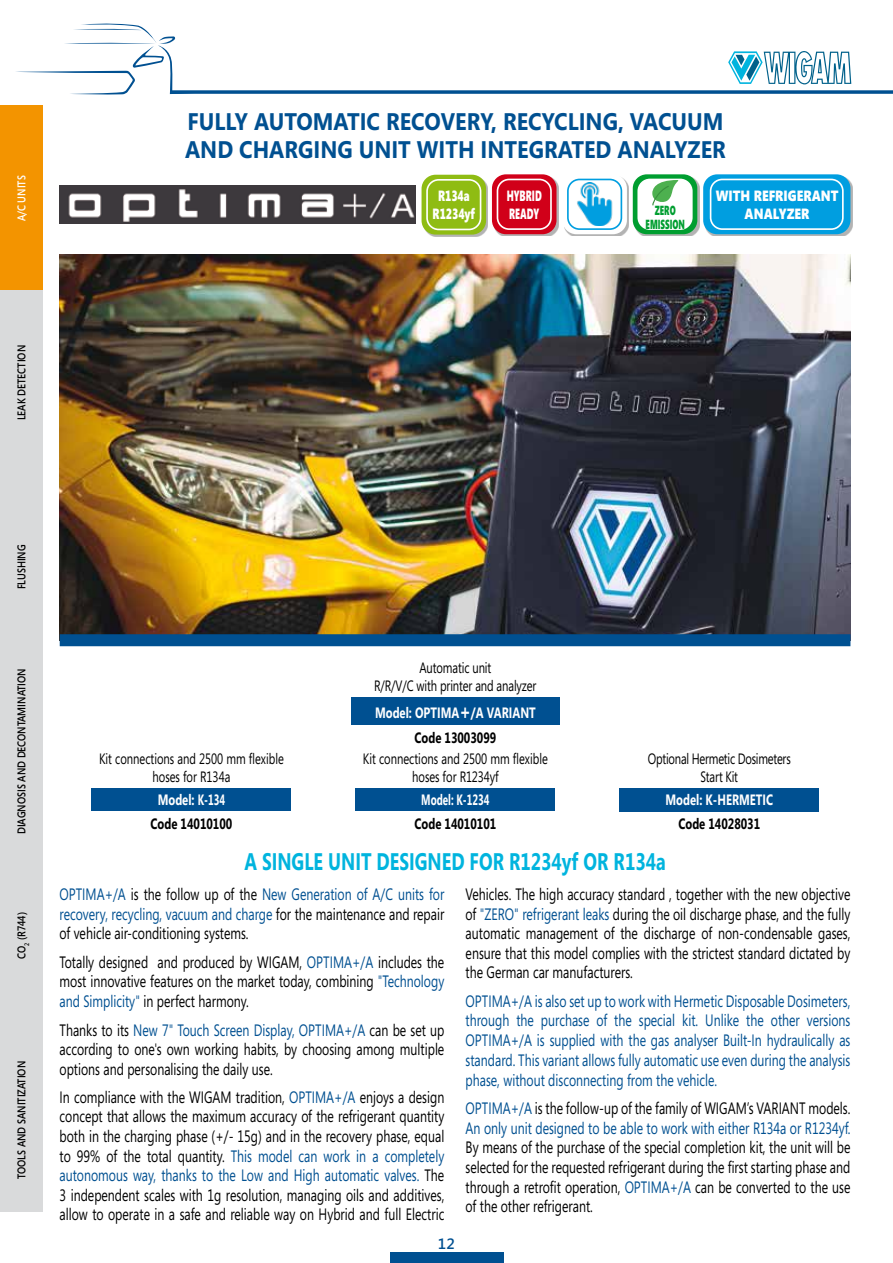
<style>
.page{position:relative;width:893px;height:1263px;background:#fff}
.page>*{position:absolute;margin:0;border:0;box-sizing:border-box;transform-origin:0 0}
.t1{font:700 24px/28.8px "Segoe";color:#005091;scale:.9 1}
.t2{font:700 24px "Segoe";color:#00b4de;scale:.75 1}
.t3{font:16.5px/19.6px "Segoe";color:#000;text-align:justify;scale:.75 1}
.t4{font:16.5px/19.8px "Segoe";color:#005091;text-align:justify;scale:.75 1}
.t5{font:15px/18px "Segoe";letter-spacing:-.005em;color:#000;text-align:center;scale:.75 1}
.t6{font:700 15px/24.8px "Segoe";color:#fff;text-align:center;scale:.75 1}
.t7{font:700 15px "Segoe";color:#000;scale:.75 1}
.t8{font:700 15px "Segoe";color:#fff;scale:.66 1}
.t9{font:600 15px "Segoe";color:#005091}
.t10{font:900 14.85px "Segoe";color:#fff;scale:.82 1}
.t11{font:900 14.85px/17.9px "Segoe";color:#fff;text-align:center;scale:.7 1}
.t12{font:900 14.85px/17.9px "Segoe";color:#fff;scale:.6 1}
.t13{font:900 13.2px/13.2px "Segoe";color:#009e30;text-align:center;scale:.6 1}
.t14{font:600 11.25px "Segoe";color:#000;scale:.85 1}
.t15{font:600 11.25px "Segoe";color:#fff;scale:.85 1}
.s1{font-size:21.75px}
.s2{color:#000}
.s3{color:#005091}
</style>
<div class="page">
<svg style="left:728px;top:51px;width:123px;height:34px"></svg>
<svg style="left:16px;top:23px;width:178px;height:72px"></svg>
<div style="left:390px;top:1252px;width:113px;height:11px;background:#005091"></div>
<hr style="left:171px;top:91px;width:722px;height:3px;background:#005091">
<img style="left:60px;top:254px;width:790px;height:380px">
<div style="left:60px;top:634px;width:790px;height:12px;background:#005091"></div>
<div style="left:494px;top:176px;width:65px;height:60px;background:#000;opacity:.3"></div>
<div style="left:492px;top:174px;width:64px;height:60px;background:#d10019;border-radius:14px"></div>
<div style="left:497px;top:179px;width:55px;height:51px;border:2px solid #fff;border-radius:12px"></div>
<div style="left:424px;top:177px;width:64px;height:60px;background:#000;opacity:.3"></div>
<div style="left:422px;top:175px;width:64px;height:60px;background:#8fbc13;border-radius:14px"></div>
<div style="left:426px;top:179px;width:55px;height:51px;border:2px solid #fff;border-radius:12px"></div>
<div style="left:564px;top:176px;width:65px;height:60px;background:#000;opacity:.3"></div>
<div style="left:562px;top:174px;width:65px;height:60px;background:#fff;border-radius:14px"></div>
<div style="left:567px;top:179px;width:55px;height:51px;border:2px solid #009ee0;border-radius:12px"></div>
<img style="left:577px;top:183px;width:36px;height:43px">
<div style="left:635px;top:176px;width:64px;height:60px;background:#000;opacity:.3"></div>
<div style="left:633px;top:174px;width:64px;height:60px;background:#009e30;border-radius:14px"></div>
<div style="left:638px;top:179px;width:54px;height:50px;background:#fff;border-radius:12px"></div>
<div style="left:637px;top:179px;width:56px;height:51px;border:2px solid #fff;border-radius:12px"></div>
<svg style="left:652px;top:180px;width:26px;height:25px"></svg>
<div style="left:351px;top:697px;width:209px;height:28px;background:#005091"></div>
<div style="left:92px;top:788px;width:199px;height:23px;background:#005091"></div>
<div style="left:355px;top:788px;width:200px;height:23px;background:#005091"></div>
<div style="left:619px;top:788px;width:200px;height:23px;background:#005091"></div>
<div style="left:705px;top:176px;width:148px;height:60px;background:#000;opacity:.3"></div>
<div style="left:703px;top:174px;width:147px;height:60px;background:#009ee0;border-radius:14px"></div>
<div style="left:710px;top:179px;width:134px;height:51px;border:2px solid #fff;border-radius:12px"></div>
<div style="left:0;top:105px;width:43px;height:186px;background:#f39400"></div>
<div style="left:0;top:291px;width:43px;height:184px;background:#d9dadb"></div>
<div style="left:0;top:475px;width:43px;height:184px;background:#d9dadb"></div>
<div style="left:0;top:659px;width:43px;height:184px;background:#d9dadb"></div>
<div style="left:0;top:843px;width:43px;height:185px;background:#d9dadb"></div>
<div style="left:0;top:1028px;width:43px;height:184px;background:#d9dadb"></div>
<img style="left:60px;top:186px;width:356px;height:38px">
<p class="t15" style="left:14px;top:221px;width:56px;rotate:-90deg">A/C UNITS</p>
<p class="t14" style="left:14px;top:420px;width:90px;rotate:-90deg">LEAK DETECTION</p>
<h1 class="t1" style="left:185px;top:106px;width:602px">FULLY AUTOMATIC RECOVERY, RECYCLING, VACUUM<br>AND CHARGING UNIT WITH INTEGRATED ANALYZER</h1>
<p class="t11" style="left:433px;top:187px;width:62px">R134a<br>R1234yf</p>
<p class="t12" style="left:507px;top:186px;width:60px">HYBRID<br>READY</p>
<p class="t13" style="left:646px;top:204px;width:67px">ZERO<br>EMISSION</p>
<p class="t10" style="left:716px;top:185px;width:151px">WITH REFRIGERANT</p>
<p class="t10" style="left:745px;top:203px;width:81px">ANALYZER</p>
<p class="t14" style="left:14px;top:589px;width:54px;rotate:-90deg">FLUSHING</p>
<p class="t14" style="left:14px;top:834px;width:197px;rotate:-90deg">DIAGNOSIS AND DECONTAMINATION</p>
<p class="t14" style="left:14px;top:959px;width:57px;rotate:-90deg">CO<sub>2</sub> (R744)</p>
<p class="t14" style="left:14px;top:1179px;width:140px;rotate:-90deg">TOOLS AND SANITIZATION</p>
<p class="t5" style="left:99px;top:749px;width:248px">Kit connections and 2500 mm flexible hoses for R134a</p>
<p class="t6" style="left:158px;top:787px;width:92px">Model: K-134</p>
<p class="t7" style="left:151px;top:813px;width:111px">Code 14010100</p>
<p class="t5" style="left:374px;top:658px;width:218px">Automatic unit<br>R/R/V/C with printer and analyzer</p>
<p class="t6" style="left:375px;top:700px;width:216px">Model: OPTIMA<span class="s1">+</span>/A VARIANT<br><span class="s2">Code 13003099</span></p>
<p class="t5" style="left:363px;top:749px;width:248px">Kit connections and 2500 mm flexible hoses for R1234yf</p>
<p class="t8" style="left:421px;top:789px;width:105px">Model: K-1234</p>
<p class="t7" style="left:414px;top:813px;width:111px">Code 14010101</p>
<p class="t5" style="left:648px;top:749px;width:192px">Optional Hermetic Dosimeters<br>Start Kit</p>
<p class="t6" style="left:665px;top:787px;width:145px">Model: K-HERMETIC</p>
<p class="t7" style="left:678px;top:813px;width:111px">Code 14028031</p>
<h1 class="t2" style="left:244px;top:844px;width:563px">A SINGLE UNIT DESIGNED FOR R1234yf OR R134a</h1>
<p class="t3" style="left:60px;top:884px;width:515px"><span class="s3">OPTIMA+/A</span> is the follow up of the <span class="s3">New Generation of A/C units for recovery, recycling, vacuum and charge</span> for the maintenance and repair of vehicle air-conditioning systems.</p>
<p class="t3" style="left:60px;top:951px;width:515px">Totally designed and produced by WIGAM, <span class="s3">OPTIMA+/A</span> includes the most innovative features on the market today, combining <span class="s3">"Technology and Simplicity"</span> in perfect harmony.</p>
<p class="t3" style="left:60px;top:1019px;width:515px">Thanks to its <span class="s3">New 7" Touch Screen Display, OPTIMA+/A</span> can be set up according to one's own working habits, by choosing among multiple options and personalising the daily use.</p>
<p class="t3" style="left:60px;top:1087px;width:515px">In compliance with the WIGAM tradition, <span class="s3">OPTIMA+/A</span> enjoys a design concept that allows the maximum accuracy of the refrigerant quantity both in the charging phase (+/- 15g) and in the recovery phase, equal to 99% of the total quantity. <span class="s3">This model can work in a completely autonomous way, thanks to the Low and High automatic valves.</span> The 3 independent scales with 1g resolution, managing oils and additives, allow to operate in a safe and reliable way on Hybrid and full Electric</p>
<p class="t9" style="left:438px;top:1233px;width:19px">12</p>
<p class="t3" style="left:466px;top:884px;width:515px">Vehicles. The high accuracy standard , together with the new objective of <span class="s3">"ZERO" refrigerant leaks</span> during the oil discharge phase, and the fully automatic management of the discharge of non-condensable gases, ensure that this model complies with the strictest standard dictated by the German car manufacturers.</p>
<p class="t4" style="left:466px;top:990px;width:515px">OPTIMA+/A is also set up to work with Hermetic Disposable Dosimeters, through the purchase of the special kit. Unlike the other versions OPTIMA+/A is supplied with the gas analyser Built-In hydraulically as standard. This variant allows fully automatic use even during the analysis phase, without disconnecting from the vehicle.</p>
<p class="t4" style="left:466px;top:1098px;width:515px">OPTIMA+/A <span class="s2">is the follow-up of the family of WIGAM’s VARIANT models.<br></span>An only unit designed to be able to work with either R134a or R1234yf.</p>
<p class="t3" style="left:466px;top:1137px;width:515px">By means of the purchase of the special completion kit, the unit will be selected for the requested refrigerant during the first starting phase and through a retrofit operation, <span class="s3">OPTIMA+/A</span> can be converted to the use of the other refrigerant.</p>
</div>
